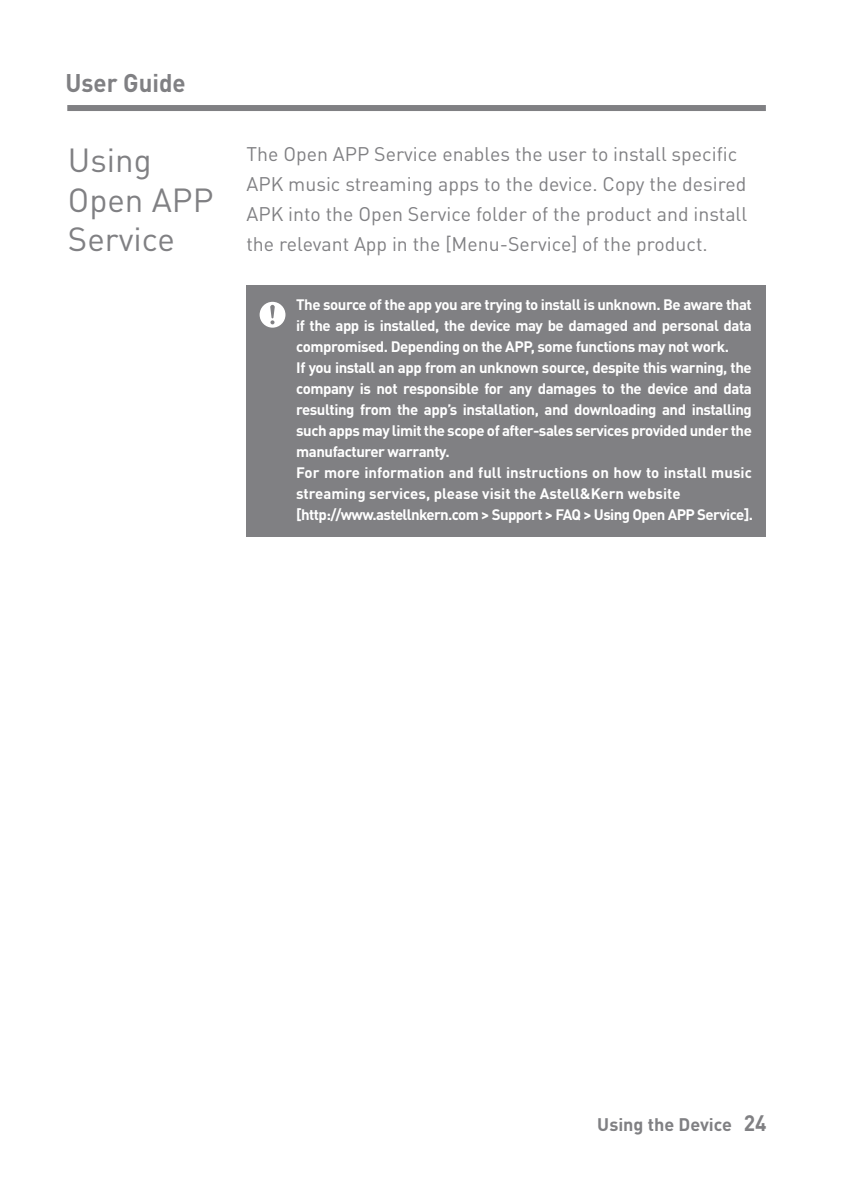
<style>
.page{position:relative;width:851px;height:1191px;background:#fff}
.page>*{position:absolute;margin:0;border:0;box-sizing:border-box;transform-origin:0 0}
.t1{font:33px/39.6px "DINOT";color:#808083}
.t2{font:700 25.2px "DINOT";color:#808083;scale:.95 1}
.t3{font:19.5px/30px "DINOT";color:#808083}
.t4{font:700 18px "DINOT";color:#808083}
.t5{font:700 15px/21px "DINOT";letter-spacing:-.03em;color:#fff}
.s1{font-size:22.2px}
</style>
<div class="page">
<div style="left:67px;top:105px;width:698px;height:6px;background:#808083"></div>
<div style="left:246px;top:285px;width:519px;height:251px;background:#808083"></div>
<svg style="left:259px;top:302px;width:26px;height:26px"></svg>
<p class="t2" style="left:65px;top:66px;width:128px">User Guide</p>
<p class="t1" style="left:68px;top:140px;width:147px">Using<br>Open APP<br>Service</p>
<p class="t3" style="left:246px;top:139px;width:502px">The Open APP Service enables the user to install specific APK music streaming apps to the device. Copy the desired APK into the Open Service folder of the product and install the relevant App in the [Menu-Service] of the product.</p>
<p class="t5" style="left:296px;top:294px;width:458px">The source of the app you are trying to install is unknown. Be aware that if the app is installed, the device may be damaged and personal data compromised. Depending on the APP, some functions may not work.<br>If you install an app from an unknown source, despite this warning, the company is not responsible for any damages to the device and data resulting from the app’s installation, and downloading and installing such apps may limit the scope of after-sales services provided under the manufacturer warranty.<br>For more information and full instructions on how to install music streaming services, please visit the Astell&amp;Kern website [http://www.astellnkern.com &gt; Support &gt; FAQ &gt; Using Open APP Service].</p>
<p class="t4" style="left:597px;top:1112px;width:171px">Using the Device <span class="s1">24</span></p>
</div>
